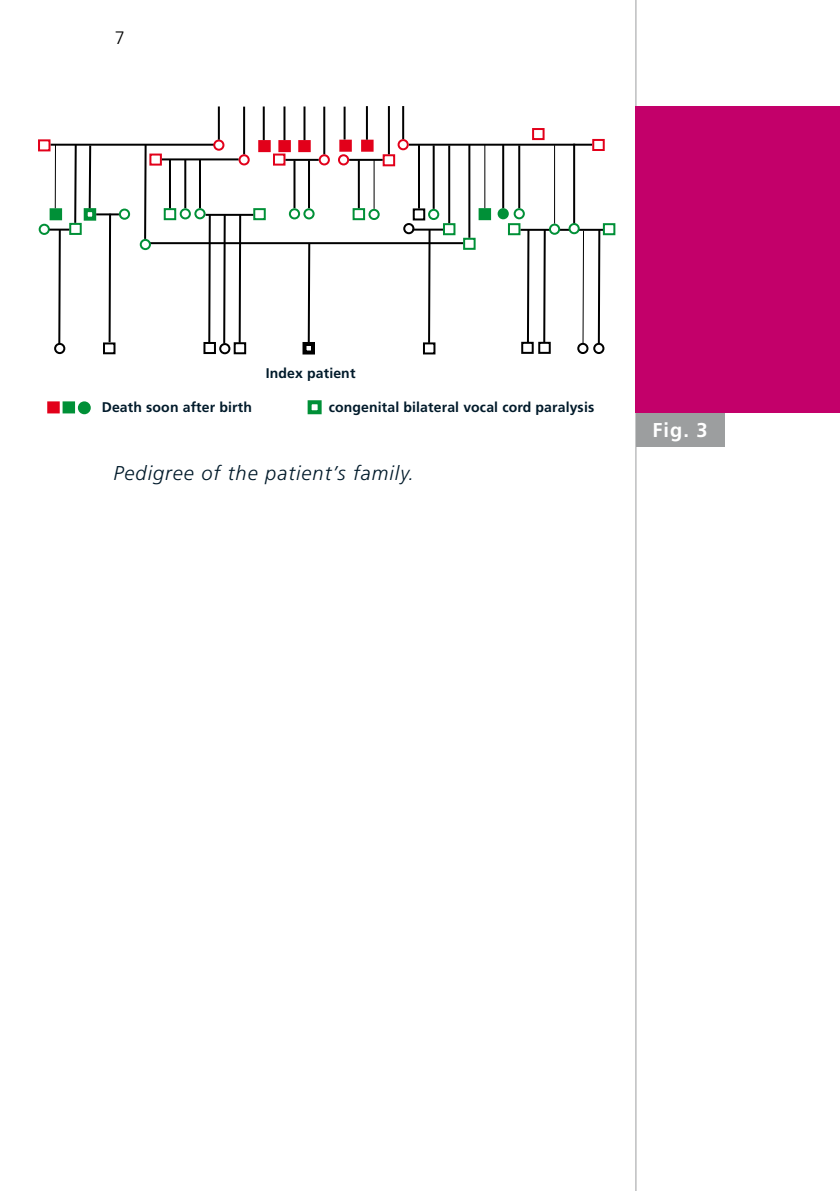
<style>
.page{position:relative;width:840px;height:1191px;background:#fff}
.page>*{position:absolute;margin:0;border:0;box-sizing:border-box;transform-origin:0 0}
.t1{font:italic 300 20px "Frutiger LT Std";letter-spacing:.05em;color:#011a2a}
.t2{font:700 20px "Frutiger LT Std";color:#fff}
.t3{font:300 18px "Frutiger LT Std";color:#000}
.t4{font:700 14px "Frutiger LT Std";letter-spacing:.01em;color:#011a2a}
</style>
<div class="page">
<hr style="left:635px;top:0;width:1px;height:1191px;background:#9c9e9f">
<hr style="left:408px;top:144px;width:184px;height:2px;background:#000">
<hr style="left:50px;top:144px;width:164px;height:2px;background:#000">
<hr style="left:149px;top:242px;width:314px;height:2px;background:#000">
<div style="left:635px;top:412px;width:89px;height:34px;background:#9c9e9f"></div>
<div style="left:635px;top:106px;width:204px;height:306px;background:#c3006a"></div>
<div style="left:38px;top:139px;width:12px;height:12px;background:#fff;border:2px solid #e2001a"></div>
<div style="left:47px;top:401px;width:13px;height:12px;background:#e2001a;border:2px solid #e2001a"></div>
<div style="left:63px;top:401px;width:12px;height:12px;background:#009037;border:2px solid #009037"></div>
<div style="left:149px;top:153px;width:13px;height:13px;background:#fff;border:2px solid #e2001a"></div>
<div style="left:273px;top:153px;width:12px;height:13px;background:#fff;border:2px solid #e2001a"></div>
<div style="left:258px;top:140px;width:12px;height:12px;background:#e2001a;border:2px solid #e2001a"></div>
<div style="left:278px;top:140px;width:13px;height:12px;background:#e2001a;border:2px solid #e2001a"></div>
<div style="left:298px;top:140px;width:12px;height:12px;background:#e2001a;border:2px solid #e2001a"></div>
<div style="left:339px;top:140px;width:12px;height:12px;background:#e2001a;border:2px solid #e2001a"></div>
<div style="left:361px;top:140px;width:12px;height:12px;background:#e2001a;border:2px solid #e2001a"></div>
<div style="left:382px;top:154px;width:13px;height:12px;background:#fff;border:2px solid #e2001a"></div>
<div style="left:531px;top:128px;width:13px;height:12px;border:2px solid #e2001a"></div>
<div style="left:592px;top:139px;width:12px;height:12px;background:#fff;border:2px solid #e2001a"></div>
<div style="left:50px;top:208px;width:12px;height:12px;background:#009037;border:2px solid #009037"></div>
<div style="left:84px;top:208px;width:12px;height:13px;border:4px solid #009037"></div>
<div style="left:302px;top:342px;width:13px;height:12px;border:4px solid #000"></div>
<div style="left:307px;top:400px;width:14px;height:14px;border:4px solid #009037"></div>
<div style="left:69px;top:223px;width:13px;height:12px;background:#fff;border:2px solid #009037"></div>
<div style="left:164px;top:208px;width:12px;height:12px;background:#fff;border:2px solid #009037"></div>
<div style="left:253px;top:208px;width:12px;height:12px;background:#fff;border:2px solid #009037"></div>
<div style="left:352px;top:208px;width:13px;height:12px;background:#fff;border:2px solid #009037"></div>
<div style="left:442px;top:223px;width:13px;height:12px;background:#fff;border:2px solid #009037"></div>
<div style="left:412px;top:208px;width:13px;height:12px;border:2px solid #000"></div>
<div style="left:478px;top:208px;width:13px;height:12px;background:#009037;border:2px solid #009037"></div>
<div style="left:463px;top:238px;width:12px;height:12px;background:#fff;border:2px solid #009037"></div>
<div style="left:521px;top:342px;width:12px;height:12px;border:2px solid #000"></div>
<div style="left:538px;top:342px;width:12px;height:12px;border:2px solid #000"></div>
<div style="left:423px;top:342px;width:12px;height:12px;border:2px solid #000"></div>
<div style="left:233px;top:342px;width:13px;height:12px;border:2px solid #000"></div>
<div style="left:203px;top:342px;width:13px;height:12px;border:2px solid #000"></div>
<div style="left:103px;top:342px;width:12px;height:12px;border:2px solid #000"></div>
<div style="left:79px;top:402px;width:11px;height:11px;background:#009037;border-radius:50%"></div>
<div style="left:78px;top:401px;width:13px;height:13px;border:2px solid #009037;border-radius:50%"></div>
<div style="left:54px;top:343px;width:11px;height:11px;border:2px solid #000;border-radius:50%"></div>
<div style="left:219px;top:343px;width:11px;height:11px;border:2px solid #000;border-radius:50%"></div>
<div style="left:577px;top:343px;width:11px;height:11px;border:2px solid #000;border-radius:50%"></div>
<div style="left:593px;top:343px;width:11px;height:11px;border:2px solid #000;border-radius:50%"></div>
<div style="left:513px;top:208px;width:11px;height:11px;border:2px solid #009037;border-radius:50%"></div>
<div style="left:403px;top:223px;width:11px;height:11px;border:2px solid #000;border-radius:50%"></div>
<div style="left:428px;top:209px;width:11px;height:11px;border:2px solid #009037;border-radius:50%"></div>
<div style="left:368px;top:209px;width:11px;height:11px;border:2px solid #009037;border-radius:50%"></div>
<div style="left:303px;top:208px;width:11px;height:11px;border:2px solid #009037;border-radius:50%"></div>
<div style="left:318px;top:154px;width:12px;height:11px;border:2px solid #e2001a;border-radius:50%"></div>
<div style="left:338px;top:154px;width:11px;height:11px;border:2px solid #e2001a;border-radius:50%"></div>
<div style="left:238px;top:154px;width:11px;height:11px;border:2px solid #e2001a;border-radius:50%"></div>
<div style="left:213px;top:139px;width:11px;height:12px;border:2px solid #e2001a;border-radius:50%"></div>
<div style="left:119px;top:208px;width:11px;height:12px;border:2px solid #009037;border-radius:50%"></div>
<div style="left:39px;top:224px;width:11px;height:11px;border:2px solid #009037;border-radius:50%"></div>
<div style="left:140px;top:239px;width:11px;height:11px;border:2px solid #009037;border-radius:50%"></div>
<div style="left:180px;top:208px;width:11px;height:11px;border:2px solid #009037;border-radius:50%"></div>
<div style="left:194px;top:208px;width:11px;height:11px;border:2px solid #009037;border-radius:50%"></div>
<div style="left:397px;top:139px;width:11px;height:11px;border:2px solid #e2001a;border-radius:50%"></div>
<div style="left:289px;top:208px;width:11px;height:11px;border:2px solid #009037;border-radius:50%"></div>
<div style="left:498px;top:209px;width:9px;height:9px;background:#009037;border-radius:50%"></div>
<div style="left:497px;top:208px;width:11px;height:11px;border:2px solid #009037;border-radius:50%"></div>
<hr style="left:520px;top:229px;width:83px;height:2px;background:#000">
<div style="left:602px;top:223px;width:13px;height:12px;background:#fff;border:2px solid #009037"></div>
<div style="left:507px;top:223px;width:13px;height:12px;background:#fff;border:2px solid #009037"></div>
<div style="left:569px;top:224px;width:9px;height:9px;background:#fff;border-radius:50%"></div>
<div style="left:568px;top:223px;width:11px;height:11px;border:2px solid #009037;border-radius:50%"></div>
<svg style="left:549px;top:225px;width:10px;height:9px"></svg>
<div style="left:548px;top:224px;width:12px;height:11px;border:2px solid #009037;border-radius:50%"></div>
<hr style="left:582px;top:231px;width:1px;height:113px;background:#000">
<hr style="left:428px;top:230px;width:2px;height:113px;background:#000">
<hr style="left:307px;top:243px;width:3px;height:99px;background:#000">
<hr style="left:238px;top:214px;width:3px;height:129px;background:#000">
<hr style="left:108px;top:214px;width:3px;height:128px;background:#000">
<hr style="left:58px;top:229px;width:3px;height:115px;background:#000">
<hr style="left:55px;top:145px;width:1px;height:63px;background:#000">
<hr style="left:89px;top:145px;width:2px;height:63px;background:#000">
<hr style="left:74px;top:145px;width:3px;height:78px;background:#000">
<hr style="left:144px;top:145px;width:2px;height:94px;background:#000">
<hr style="left:223px;top:215px;width:2px;height:128px;background:#000">
<hr style="left:208px;top:215px;width:3px;height:128px;background:#000">
<hr style="left:597px;top:230px;width:3px;height:114px;background:#000">
<hr style="left:543px;top:230px;width:2px;height:113px;background:#000">
<hr style="left:526px;top:230px;width:3px;height:113px;background:#000">
<hr style="left:169px;top:160px;width:2px;height:48px;background:#000">
<hr style="left:199px;top:160px;width:2px;height:48px;background:#000">
<hr style="left:184px;top:160px;width:2px;height:48px;background:#000">
<hr style="left:262px;top:106px;width:2px;height:34px;background:#000">
<hr style="left:283px;top:106px;width:2px;height:34px;background:#000">
<hr style="left:303px;top:106px;width:2px;height:34px;background:#000">
<hr style="left:323px;top:107px;width:2px;height:47px;background:#000">
<hr style="left:243px;top:107px;width:2px;height:47px;background:#000">
<hr style="left:218px;top:106px;width:2px;height:34px;background:#000">
<hr style="left:343px;top:107px;width:2px;height:32px;background:#000">
<hr style="left:366px;top:106px;width:2px;height:34px;background:#000">
<hr style="left:387px;top:106px;width:2px;height:48px;background:#000">
<hr style="left:373px;top:160px;width:1px;height:49px;background:#000">
<hr style="left:357px;top:160px;width:2px;height:48px;background:#000">
<hr style="left:418px;top:145px;width:2px;height:63px;background:#000">
<hr style="left:432px;top:145px;width:2px;height:64px;background:#000">
<hr style="left:448px;top:145px;width:2px;height:78px;background:#000">
<hr style="left:468px;top:145px;width:2px;height:93px;background:#000">
<hr style="left:502px;top:145px;width:2px;height:63px;background:#000">
<hr style="left:518px;top:145px;width:2px;height:63px;background:#000">
<hr style="left:484px;top:145px;width:1px;height:63px;background:#000">
<hr style="left:573px;top:144px;width:2px;height:79px;background:#000">
<hr style="left:553px;top:145px;width:1px;height:79px;background:#000">
<hr style="left:293px;top:160px;width:2px;height:48px;background:#000">
<hr style="left:308px;top:160px;width:2px;height:48px;background:#000">
<hr style="left:402px;top:106px;width:2px;height:33px;background:#000">
<hr style="left:96px;top:213px;width:23px;height:2px;background:#000">
<hr style="left:49px;top:229px;width:20px;height:2px;background:#000">
<hr style="left:162px;top:158px;width:76px;height:2px;background:#000">
<hr style="left:205px;top:214px;width:48px;height:2px;background:#000">
<hr style="left:285px;top:159px;width:33px;height:2px;background:#000">
<hr style="left:349px;top:159px;width:33px;height:2px;background:#000">
<hr style="left:412px;top:229px;width:30px;height:2px;background:#000">
<p class="t3" style="left:115px;top:28px;width:12px">7</p>
<p class="t4" style="left:265px;top:365px;width:91px">Index patient</p>
<p class="t4" style="left:102px;top:399px;width:151px">Death soon after birth</p>
<p class="t4" style="left:328px;top:399px;width:267px">congenital bilateral vocal cord paralysis</p>
<h1 class="t1" style="left:113px;top:462px;width:302px">Pedigree of the patient’s family.</h1>
<h1 class="t2" style="left:652px;top:418px;width:57px">Fig. 3</h1>
</div>
